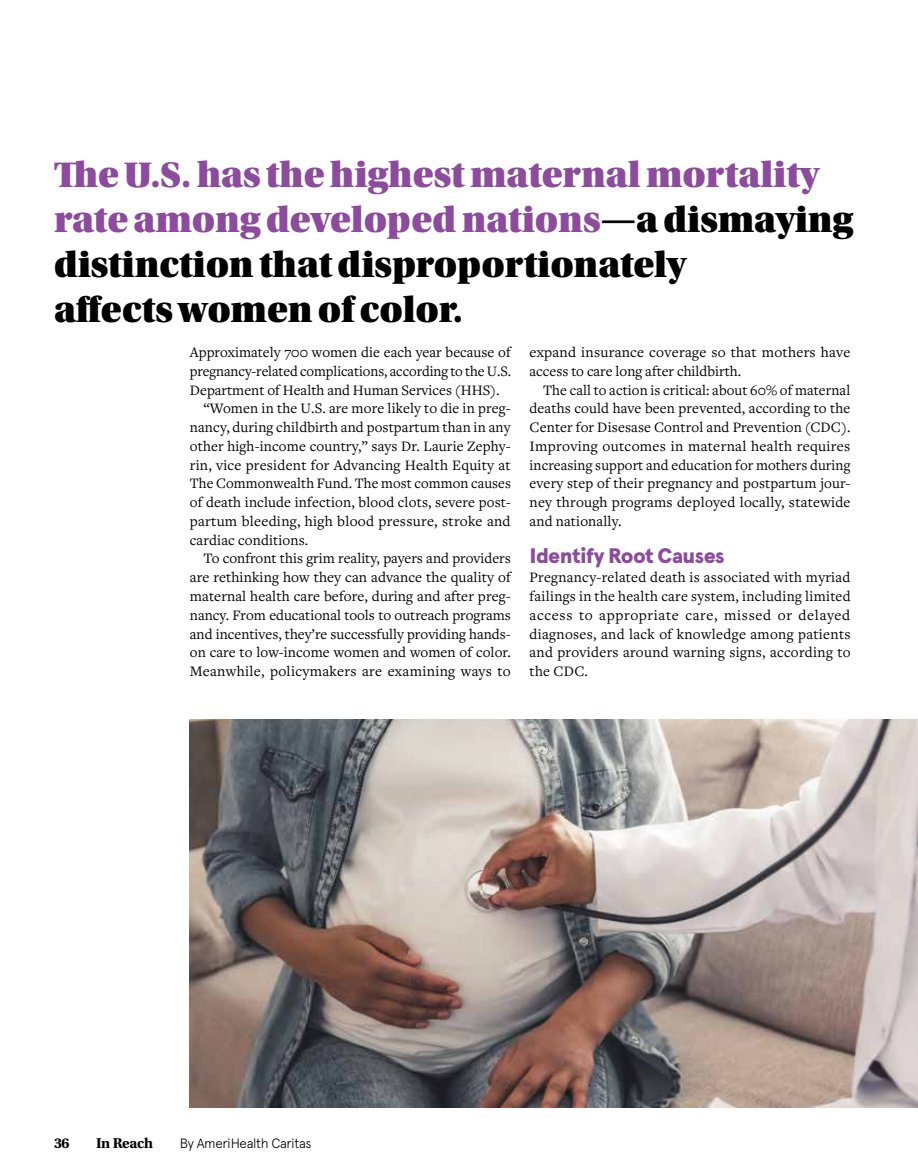
<style>
.page{position:relative;width:918px;height:1175px;background:#fff}
.page>*{position:absolute;margin:0;border:0;box-sizing:border-box;transform-origin:0 0}
.t1{font:37.5px/45px "Utopia Std Black Headline";color:#8c4b9d}
.t2{font:37.5px "Utopia Std Black Headline";color:#000}
.t3{font:900 21px "Apercu Pro";letter-spacing:-.025em;color:#8c4b9d}
.t4{font:15px/18.8px "Freight Text Pro";letter-spacing:.015em;color:#000;text-align:justify}
.t5{font:700 15px "Utopia Std";letter-spacing:-.02em;color:#000}
.t6{font:300 13.5px "Apercu Pro";letter-spacing:-.03em;color:#000}
.s1{color:#000}
</style>
<div class="page">
<img style="left:190px;top:719px;width:728px;height:388px">
<p class="t1" style="left:54px;top:153px;width:801px">Te U.S. has the highest maternal mortality rate among developed nations<span class="s1">—a dismaying distinction that disproportionately</span></p>
<h1 class="t2" style="left:54px;top:290px;width:411px">afects women of color.</h1>
<p class="t4" style="left:190px;top:342px;width:324px">Approximately 700 women die each year because of pregnancy-related complications, according to the U.S.<br>Department of Health and Human Services (HHS).</p>
<p class="t4" style="left:190px;top:399px;width:323px;text-indent:14px">“Women in the U.S. are more likely to die in preg&shy;nancy, during childbirth and postpartum than in any other high-income country,” says Dr. Laurie Zephy&shy;rin, vice president for Advancing Health Equity at The Commonwealth Fund. The most common causes of death include infection, blood clots, severe post&shy;partum bleeding, high blood pressure, stroke and cardiac conditions.</p>
<p class="t4" style="left:190px;top:549px;width:324px;text-indent:14px">To confront this grim reality, payers and providers are rethinking how they can advance the quality of maternal health care before, during and after preg&shy;nancy. From educational tools to outreach programs and incentives, they’re successfully providing hands&shy;on care to low-income women and women of color.<br>Meanwhile, policymakers are examining ways to</p>
<p class="t4" style="left:530px;top:342px;width:322px">expand insurance coverage so that mothers have access to care long after childbirth.</p>
<p class="t4" style="left:530px;top:380px;width:322px;text-indent:14px">The call to action is critical: about 60% of maternal deaths could have been prevented, according to the Center for Disesase Control and Prevention (CDC).<br>Improving outcomes in maternal health requires increasing support and education for mothers during every step of their pregnancy and postpartum jour&shy;ney through programs deployed locally, statewide and nationally.</p>
<h2 class="t3" style="left:530px;top:540px;width:196px">Identify Root Causes</h2>
<p class="t4" style="left:530px;top:567px;width:323px">Pregnancy-related death is associated with myriad failings in the health care system, including limited access to appropriate care, missed or delayed diagnoses, and lack of knowledge among patients and providers around warning signs, according to the CDC.</p>
<p class="t5" style="left:54px;top:1134px;width:17px">36</p>
<p class="t5" style="left:96px;top:1134px;width:58px">In Reach</p>
<p class="t6" style="left:180px;top:1133px;width:133px">By AmeriHealth Caritas</p>
</div>
